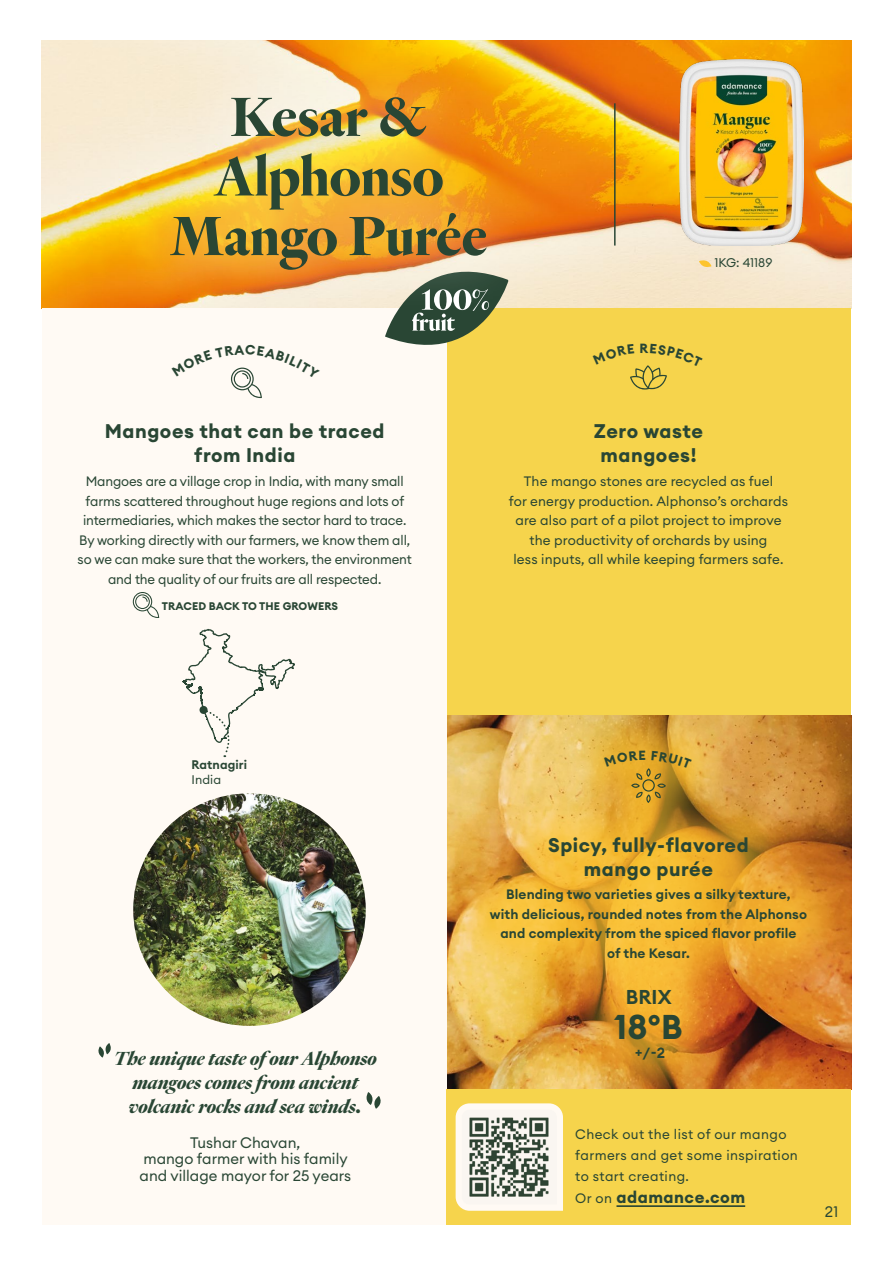
<style>
.page{position:relative;width:893px;height:1263px;background:#fff}
.page>*{position:absolute;margin:0;border:0;box-sizing:border-box;transform-origin:0 0}
.t1{font:700 57px/59.6px "Heldane Display";letter-spacing:.01em;color:#294634;text-align:center}
.t2{font:700 33.9px "Euclid Circular A";color:#294634}
.t3{font:600 19.8px "Euclid Circular A";color:#294634}
.t4{font:700 19.5px/24px "Euclid Circular A";letter-spacing:.03em;color:#294634;text-align:center}
.t5{font:italic 700 19.5px/24px "Heldane Display";color:#294634;text-align:center}
.t6{font:700 16.5px "Euclid Circular A";letter-spacing:.03em;color:#294634}
.t7{font:15px/16.5px "Euclid Circular A";color:#294634;text-align:center}
.t8{font:600 14.55px "Euclid Circular A";color:#294634}
.t9{font:13.5px/19.5px "Euclid Circular A";letter-spacing:-.01em;color:#294634;text-align:center}
.t10{font:13.5px/19.5px "Euclid Circular A";letter-spacing:.01em;color:#294634;text-align:center}
.t11{font:600 13.5px/19.5px "Euclid Circular A";letter-spacing:.01em;color:#294634;text-align:center}
.t12{font:13.5px/21px "Euclid Circular A";letter-spacing:.03em;color:#294634}
.t13{font:700 13.2px "Euclid Circular A";color:#294634}
.t14{font:12.45px "Euclid Circular A";color:#294634}
.t15{font:600 12.3px "Euclid Circular A";letter-spacing:.01em;color:#294634}
.t16{font:12.3px "Euclid Circular A";letter-spacing:.01em;color:#294634}
.t17{font:700 10.95px "Euclid Circular A";letter-spacing:.01em;color:#294634}
.s1{font-weight:400;font-size:13.5px}
</style>
<div class="page">
<img style="left:42px;top:41px;width:809px;height:267px">
<svg style="left:684px;top:231px;width:129px;height:14px"></svg>
<img style="left:679px;top:60px;width:125px;height:186px">
<hr style="left:614px;top:103px;width:2px;height:143px;background:#294634">
<div style="left:446px;top:308px;width:405px;height:407px;background:#f6d44c"></div>
<div style="left:42px;top:308px;width:405px;height:917px;background:#fffaf4"></div>
<svg style="left:98px;top:1043px;width:13px;height:14px"></svg>
<svg style="left:366px;top:1092px;width:15px;height:17px"></svg>
<div style="left:446px;top:1089px;width:405px;height:136px;background:#f6d44c"></div>
<hr style="left:616px;top:1205px;width:129px;height:2px;background:#294634">
<svg style="left:385px;top:327px;width:93px;height:18px"></svg>
<div style="left:115px;top:39px;width:428px;height:288px;background:#fff;opacity:.3"></div>
<svg style="left:455px;top:1103px;width:108px;height:108px;background:#c3c5b8"></svg>
<div style="left:447px;top:715px;width:404px;height:374px;background:#fdc42d;opacity:.7"></div>
<img style="left:133px;top:793px;width:233px;height:233px;border-radius:116px">
<svg style="left:182px;top:628px;width:113px;height:129px"></svg>
<svg style="left:133px;top:592px;width:26px;height:26px"></svg>
<svg style="left:699px;top:260px;width:12px;height:7px"></svg>
<svg style="left:231px;top:367px;width:31px;height:31px"></svg>
<svg style="left:630px;top:365px;width:37px;height:24px"></svg>
<svg style="left:604px;top:750px;width:88px;height:53px;background:#d29e2d"></svg>
<h1 class="t1" style="left:170px;top:88px;width:319px">Kesar &amp;<br>Alphonso<br>Mango Purée</h1>
<p class="t14" style="left:714px;top:255px;width:59px">1KG: 41189</p>
<h3 class="t4" style="left:105px;top:420px;width:281px">Mangoes that can be traced from India</h3>
<p class="t9" style="left:78px;top:471px;width:336px">Mangoes are a village crop in India, with many small farms scattered throughout huge regions and lots of intermediaries, which makes the sector hard to trace.<br>By working directly with our farmers, we know them all, so we can make sure that the workers, the environment and the quality of our fruits are all respected.</p>
<p class="t17" style="left:162px;top:599px;width:178px">TRACED BACK TO THE GROWERS</p>
<p class="t13" style="left:640px;top:340px;width:10px">R</p>
<h3 class="t4" style="left:594px;top:420px;width:111px">Zero waste mangoes!</h3>
<p class="t10" style="left:509px;top:471px;width:281px">The mango stones are recycled as fuel<br>for energy production. Alphonso’s orchards are also part of a pilot project to improve the productivity of orchards by using<br>less inputs, all while keeping farmers safe.</p>
<p class="t15" style="left:191px;top:756px;width:57px">Ratnagiri</p>
<p class="t16" style="left:191px;top:771px;width:31px">India</p>
<h3 class="t5" style="left:114px;top:1048px;width:265px">The unique taste ofour Alphonso mangoes comes from ancient volcanic rocks and sea winds.</h3>
<p class="t7" style="left:140px;top:1134px;width:213px">Tushar Chavan,<br>mango farmer with his family and village mayor for 25 years</p>
<h3 class="t4" style="left:548px;top:833px;width:202px">Spicy, fully-flavored mango purée</h3>
<p class="t11" style="left:490px;top:885px;width:319px">Blending two varieties gives a silky texture,<br>with delicious, rounded notes from the Alphonso and complexity from the spiced flavor profile<br>of the Kesar.</p>
<h3 class="t3" style="left:626px;top:984px;width:47px">BRIX</h3>
<h2 class="t2" style="left:614px;top:1005px;width:70px">18°B</h2>
<p class="t8" style="left:635px;top:1043px;width:31px">+/-2</p>
<p class="t12" style="left:575px;top:1123px;width:224px">Check out the list of our mango farmers and get some inspiration to start creating.</p>
<p class="t6" style="left:575px;top:1186px;width:171px"><span class="s1">Or on</span> adamance.com</p>
<p class="t7" style="left:825px;top:1203px;width:15px">21</p>
</div>
